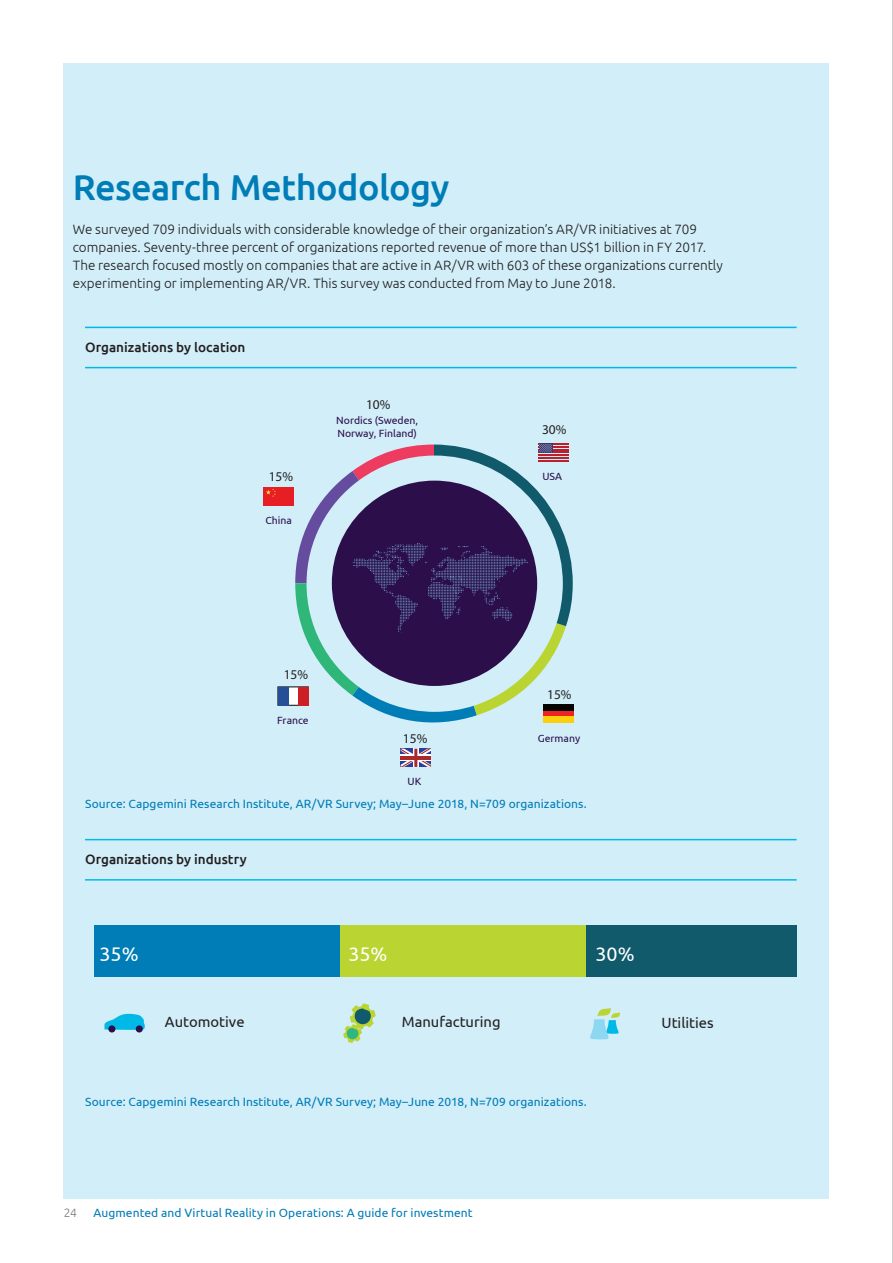
<style>
.page{position:relative;width:893px;height:1263px;background:#fff}
.page>*{position:absolute;margin:0;border:0;box-sizing:border-box;transform-origin:0 0}
.head1{font:500 36px "Ubuntu";letter-spacing:-.015em;color:#007cb6}
.t1{font:19.65px "Ubuntu";color:#fff}
.t2{font:14.85px "Ubuntu";color:#231f20}
.text{font:300 13.5px/18px "Ubuntu";color:#231f20}
.Chart_Heading{font:500 13.5px "Ubuntu";color:#231f20}
.t3{font:13.35px "Ubuntu";color:#231f20}
.figure-source{font:12px "Ubuntu";letter-spacing:.005em;color:#007cb6}
.t4{font:300 12px "Ubuntu";color:#76787b}
.t5{font:10.5px/12.5px "Ubuntu";color:#2b0e4a}
</style>
<div class="page">
<hr style="left:892px;top:0;width:1px;height:1263px;background:#a8a9ad">
<div style="left:64px;top:64px;width:765px;height:1135px;background:#d1eef9"></div>
<div style="left:544px;top:705px;width:30px;height:6px;background:#050504"></div>
<div style="left:544px;top:717px;width:30px;height:6px;background:#fccf0c"></div>
<hr style="left:539px;top:443px;width:30px;height:2px;background:#ba1f2b">
<div style="left:539px;top:443px;width:14px;height:10px;background:#383870"></div>
<svg style="left:401px;top:749px;width:30px;height:18px"></svg>
<div style="left:263px;top:487px;width:31px;height:19px;background:#e71e24"></div>
<svg style="left:266px;top:489px;width:10px;height:8px"></svg>
<div style="left:278px;top:687px;width:30px;height:18px;background:#fff"></div>
<div style="left:278px;top:687px;width:10px;height:18px;background:#255098"></div>
<svg style="left:295px;top:444px;width:278px;height:279px"></svg>
<div style="left:586px;top:925px;width:211px;height:51px;background:#115a6b"></div>
<div style="left:340px;top:925px;width:246px;height:51px;background:#bad432"></div>
<div style="left:94px;top:925px;width:246px;height:51px;background:#007cb6"></div>
<svg style="left:343px;top:1003px;width:33px;height:40px"></svg>
<svg style="left:104px;top:1014px;width:41px;height:16px"></svg>
<div style="left:108px;top:1025px;width:7px;height:7px;background:#2b0e4a;border-radius:50%"></div>
<div style="left:136px;top:1025px;width:7px;height:7px;background:#2b0e4a;border-radius:50%"></div>
<svg style="left:590px;top:1007px;width:30px;height:33px"></svg>
<hr style="left:85px;top:327px;width:712px;height:1px;background:#00b9e7">
<hr style="left:85px;top:367px;width:712px;height:1px;background:#00b9e7">
<hr style="left:85px;top:839px;width:712px;height:1px;background:#00b9e7">
<hr style="left:85px;top:879px;width:712px;height:1px;background:#00b9e7">
<p class="head1" style="left:73px;top:165px;width:378px">Research Methodology</p>
<p class="text" style="left:73px;top:220px;width:651px">We surveyed 709 individuals with considerable knowledge of their organization’s AR/VR initiatives at 709 companies. Seventy-three percent of organizations reported revenue of more than US$1 billion in FY 2017.<br>The research focused mostly on companies that are active in AR/VR with 603 of these organizations currently experimenting or implementing AR/VR. This survey was conducted from May to June 2018.</p>
<p class="Chart_Heading" style="left:85px;top:338px;width:162px">Organizations by location</p>
<p class="t3" style="left:269px;top:468px;width:26px">15%</p>
<p class="t5" style="left:265px;top:514px;width:28px">China</p>
<p class="t3" style="left:366px;top:396px;width:26px">10%</p>
<p class="t5" style="left:336px;top:414px;width:83px">Nordics (Sweden,<br>Norway, Finland)</p>
<p class="t3" style="left:284px;top:666px;width:26px">15%</p>
<p class="t5" style="left:277px;top:713px;width:33px">France</p>
<p class="t3" style="left:403px;top:730px;width:26px">15%</p>
<p class="t5" style="left:407px;top:775px;width:15px">UK</p>
<p class="t3" style="left:542px;top:421px;width:26px">30%</p>
<p class="t5" style="left:542px;top:470px;width:21px">USA</p>
<p class="t3" style="left:547px;top:686px;width:26px">15%</p>
<p class="t5" style="left:538px;top:731px;width:44px">Germany</p>
<p class="figure-source" style="left:85px;top:796px;width:503px">Source: Capgemini Research Institute, AR/VR Survey; May–June 2018, N=709 organizations.</p>
<p class="Chart_Heading" style="left:85px;top:850px;width:163px">Organizations by industry</p>
<p class="t1" style="left:99px;top:942px;width:41px">35%</p>
<p class="t1" style="left:348px;top:942px;width:41px">35%</p>
<p class="t1" style="left:595px;top:942px;width:41px">30%</p>
<p class="t2" style="left:165px;top:1012px;width:81px">Automotive</p>
<p class="t2" style="left:402px;top:1012px;width:100px">Manufacturing</p>
<p class="t2" style="left:661px;top:1014px;width:54px">Utilities</p>
<p class="figure-source" style="left:85px;top:1095px;width:503px">Source: Capgemini Research Institute, AR/VR Survey; May–June 2018, N=709 organizations.</p>
<p class="t4" style="left:64px;top:1205px;width:14px">24</p>
<p class="figure-source" style="left:94px;top:1205px;width:381px">Augmented and Virtual Reality in Operations: A guide for investment</p>
</div>
